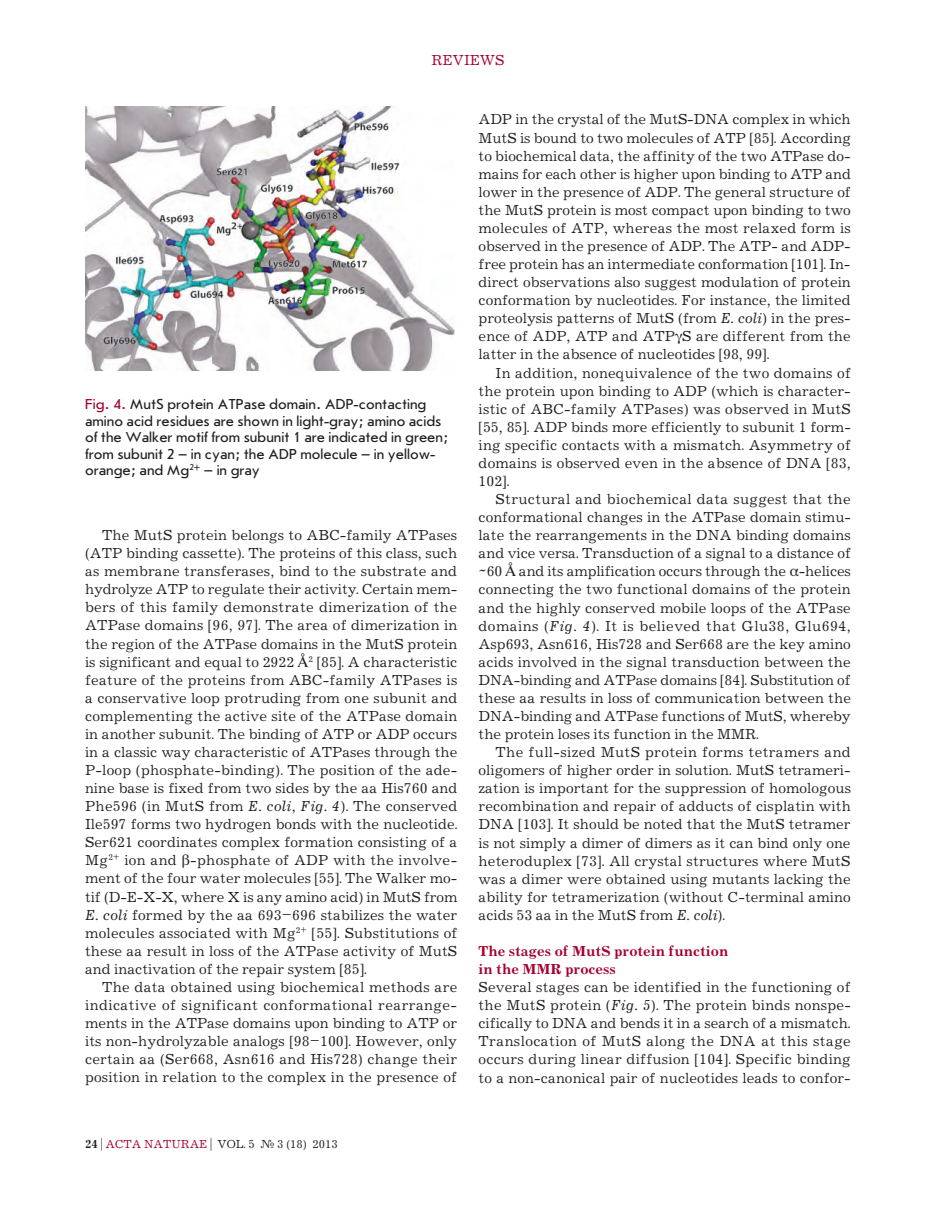
<style>
.page{position:relative;width:936px;height:1212px;background:#fff}
.page>*{position:absolute;margin:0;border:0;box-sizing:border-box;transform-origin:0 0}
.t1{font:15px/18px "Journal C";letter-spacing:.005em;color:#231f20;text-align:justify}
.t2{font:15px/16.5px "Journal Sans C";color:#231f20}
.t3{font:700 15px/18.1px "Journal C";color:#a50231}
.t4{font:15px "Journal C";color:#a50231}
.t5{font:12px "Journal C";color:#231f20}
.s1{color:#a50231}
.s2{font-family:"Newton C Pro"}
.s3{font-style:italic}
.s4{font-weight:700}
</style>
<div class="page">
<img style="left:85px;top:106px;width:370px;height:264px">
<p class="t4" style="left:431px;top:52px;width:74px">REVIEWS</p>
<p class="t2" style="left:85px;top:396px;width:365px"><span class="s1">Fig. 4.</span> MutS protein ATPase domain. ADP-contacting amino acid residues are shown in light-gray; amino acids of the Walker motif from subunit 1 are indicated in green; from subunit 2 – in cyan; the ADP molecule – in yellow&shy;orange; and Mg<sup>2+</sup> – in gray</p>
<p class="t1" style="left:85px;top:527px;width:374px;text-indent:17px">The MutS protein belongs to ABC-family ATPases (ATP binding cassette). The proteins of this class, such as membrane transferases, bind to the substrate and hydrolyze ATP to regulate their activity. Certain mem&shy;bers of this family demonstrate dimerization of the ATPase domains [96, 97]. The area of dimerization in the region of the ATPase domains in the MutS protein is significant and equal to 2922 <span class="s2">Å</span><sup>2</sup> [85]. A characteristic feature of the proteins from ABC-family ATPases is a conservative loop protruding from one subunit and complementing the active site of the ATPase domain in another subunit. The binding of ATP or ADP occurs in a classic way characteristic of ATPases through the P-loop (phosphate-binding). The position of the ade&shy;nine base is fixed from two sides by the aa His760 and Phe596 (in MutS from <span class="s3">E. coli</span>, <span class="s3">Fig. 4</span>). The conserved Ile597 forms two hydrogen bonds with the nucleotide.<br>Ser621 coordinates complex formation consisting of a Mg<sup>2+</sup> ion and <span class="s2">β</span>-phosphate of ADP with the involve&shy;ment of the four water molecules [55]. The Walker mo&shy;tif (D-E-X-X, where X is any amino acid) in MutS from <span class="s3">E. coli</span> formed by the aa 693–696 stabilizes the water molecules associated with Mg<sup>2+</sup> [55]. Substitutions of these aa result in loss of the ATPase activity of MutS and inactivation of the repair system [85].</p>
<p class="t1" style="left:85px;top:978px;width:374px;text-indent:17px">The data obtained using biochemical methods are indicative of significant conformational rearrange&shy;ments in the ATPase domains upon binding to ATP or its non-hydrolyzable analogs [98–100]. However, only certain aa (Ser668, Asn616 and His728) change their position in relation to the complex in the presence of</p>
<p class="t5" style="left:85px;top:1137px;width:254px"><span class="s4">24</span> | <span class="s1">Acta naturae</span> | VOL. 5 № 3 (18) 2013</p>
<p class="t1" style="left:478px;top:111px;width:374px">ADP in the crystal of the MutS-DNA complex in which MutS is bound to two molecules of ATP [85]. According to biochemical data, the affinity of the two ATPase do&shy;mains for each other is higher upon binding to ATP and lower in the presence of ADP. The general structure of the MutS protein is most compact upon binding to two molecules of ATP, whereas the most relaxed form is observed in the presence of ADP. The ATP- and ADP&shy;free protein has an intermediate conformation [101]. In&shy;direct observations also suggest modulation of protein conformation by nucleotides. For instance, the limited proteolysis patterns of MutS (from <span class="s3">E. coli</span>) in the pres&shy;ence of ADP, ATP and ATP<span class="s2">γ</span>S are different from the latter in the absence of nucleotides [98, 99].</p>
<p class="t1" style="left:478px;top:364px;width:374px;text-indent:17px">In addition, nonequivalence of the two domains of the protein upon binding to ADP (which is character&shy;istic of ABC-family ATPases) was observed in MutS [55, 85]. ADP binds more efficiently to subunit 1 form&shy;ing specific contacts with a mismatch. Asymmetry of domains is observed even in the absence of DNA [83, 102].</p>
<p class="t1" style="left:478px;top:491px;width:374px;text-indent:17px">Structural and biochemical data suggest that the conformational changes in the ATPase domain stimu&shy;late the rearrangements in the DNA binding domains and vice versa. Transduction of a signal to a distance of ~60 <span class="s2">Å</span> and its amplification occurs through the <span class="s2">α</span>-helices connecting the two functional domains of the protein and the highly conserved mobile loops of the ATPase domains (<span class="s3">Fig. 4</span>). It is believed that Glu38, Glu694, Asp693, Asn616, His728 and Ser668 are the key amino acids involved in the signal transduction between the DNA-binding and ATPase domains [84]. Substitution of these aa results in loss of communication between the DNA-binding and ATPase functions of MutS, whereby the protein loses its function in the MMR.</p>
<p class="t1" style="left:478px;top:744px;width:374px;text-indent:17px">The full-sized MutS protein forms tetramers and oligomers of higher order in solution. MutS tetrameri&shy;zation is important for the suppression of homologous recombination and repair of adducts of cisplatin with DNA [103]. It should be noted that the MutS tetramer is not simply a dimer of dimers as it can bind only one heteroduplex [73]. All crystal structures where MutS was a dimer were obtained using mutants lacking the ability for tetramerization (without C-terminal amino acids 53 aa in the MutS from <span class="s3">E. coli</span>).</p>
<p class="t3" style="left:478px;top:942px;width:251px">The stages of MutS protein function in the MMR process</p>
<p class="t1" style="left:478px;top:979px;width:374px">Several stages can be identified in the functioning of the MutS protein (<span class="s3">Fig. 5</span>). The protein binds nonspe&shy;cifically to DNA and bends it in a search of a mismatch.<br>Translocation of MutS along the DNA at this stage occurs during linear diffusion [104]. Specific binding to a non-canonical pair of nucleotides leads to confor-</p>
</div>
